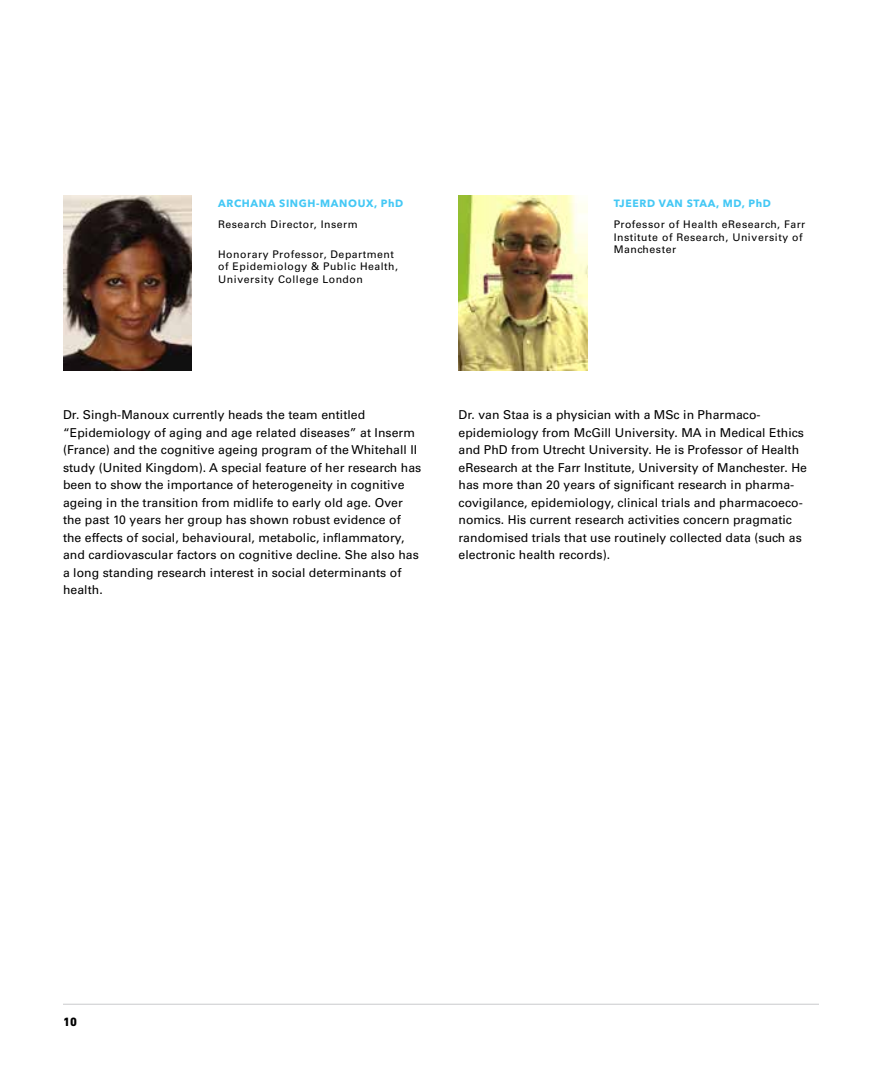
<style>
.page{position:relative;width:882px;height:1071px;background:#fff}
.page>*{position:absolute;margin:0;border:0;box-sizing:border-box;transform-origin:0 0}
.t1{font:12.25px/17.5px "Univers LT Std";letter-spacing:.005em;color:#000}
.t2{font:800 12.25px "DIN Next LT Pro";color:#000}
.t3{font:10.5px/12.2px "Univers LT Std";letter-spacing:.05em;color:#000}
.t4{font:700 10.5px "Avenir Next LT Pro";letter-spacing:.06em;color:#44c8f5}
</style>
<div class="page">
<hr style="left:63px;top:1004px;width:756px;height:1px;background:#c9cacc">
<img style="left:63px;top:195px;width:129px;height:175px">
<img style="left:458px;top:195px;width:129px;height:175px">
<p class="t4" style="left:218px;top:197px;width:187px">ARCHANA SINGH-MANOUX, PhD</p>
<p class="t3" style="left:218px;top:219px;width:141px">Research Director, Inserm</p>
<p class="t3" style="left:218px;top:248px;width:182px">Honorary Professor, Department of Epidemiology &amp; Public Health,<br>University College London</p>
<p class="t4" style="left:614px;top:197px;width:159px">TJEERD VAN STAA, MD, PhD</p>
<p class="t3" style="left:614px;top:219px;width:193px">Professor of Health eResearch, Farr<br>Institute of Research, University of<br>Manchester</p>
<p class="t1" style="left:63px;top:406px;width:360px">Dr. Singh-Manoux currently heads the team entitled “Epidemiology of aging and age related diseases” at Inserm (France) and the cognitive ageing program of the Whitehall II study (United Kingdom). A special feature of her research has been to show the importance of heterogeneity in cognitive ageing in the transition from midlife to early old age. Over the past 10 years her group has shown robust evidence of the effects of social, behavioural, metabolic, inflammatory, and cardiovascular factors on cognitive decline. She also has a long standing research interest in social determinants of health.</p>
<p class="t1" style="left:458px;top:406px;width:350px">Dr. van Staa is a physician with a MSc in Pharmaco&shy;epidemiology from McGill University. MA in Medical Ethics and PhD from Utrecht University. He is Professor of Health eResearch at the Farr Institute, University of Manchester. He has more than 20 years of significant research in pharma&shy;covigilance, epidemiology, clinical trials and pharmacoeco&shy;nomics. His current research activities concern pragmatic randomised trials that use routinely collected data (such as electronic health records).</p>
<p class="t2" style="left:63px;top:1015px;width:15px">10</p>
</div>
